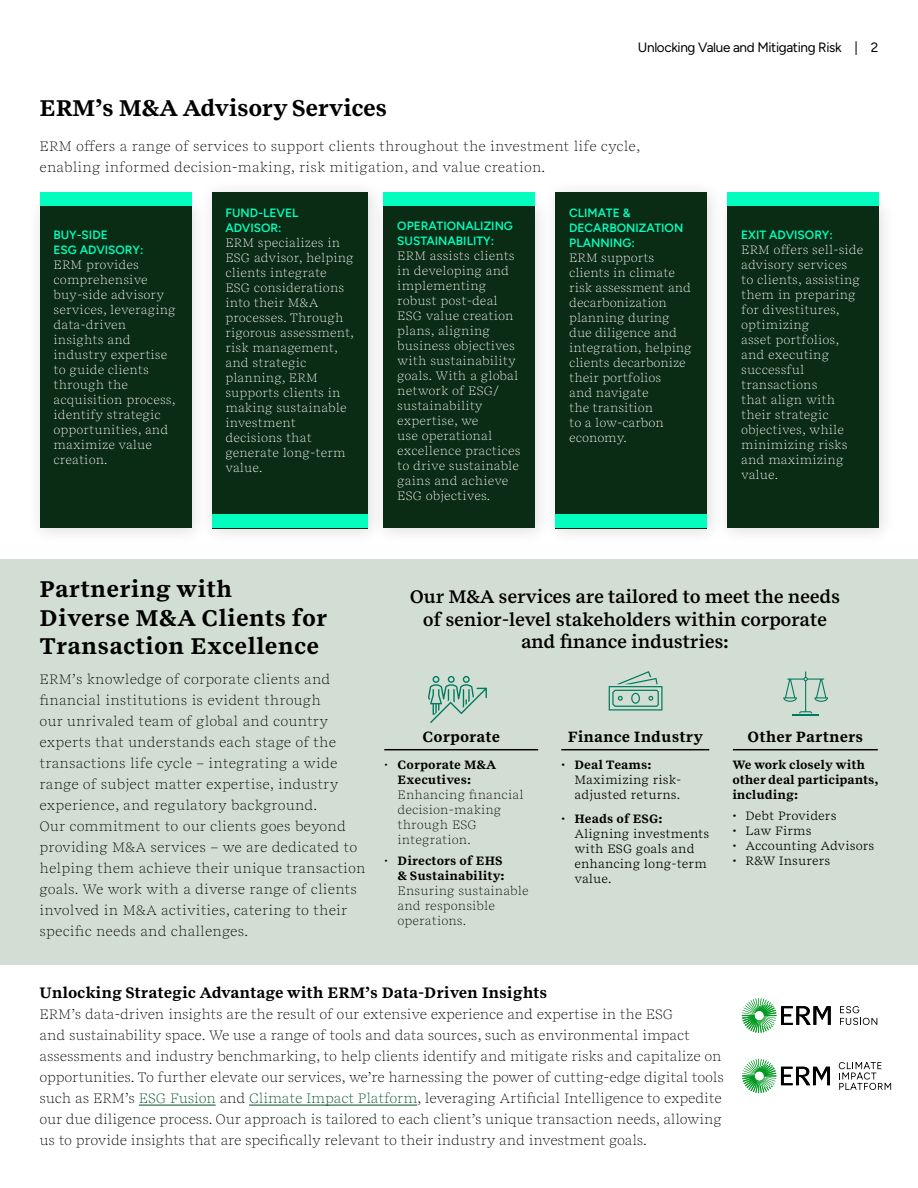
<style>
.page{position:relative;width:918px;height:1188px;background:#fff}
.page>*{position:absolute;margin:0;border:0;box-sizing:border-box;transform-origin:0 0}
._03-Heading_2{font:22.5px/28.5px "Spezia Serif Bold C";color:#000}
.body_text{font:22.5px "Spezia Serif Bold C";letter-spacing:-.025em;color:#000}
.Text{font:18px/22.5px "Spezia Serif Semi Bold C";letter-spacing:-.025em;color:#000;text-align:center}
._03-Heading_2-2{font:15px "Spezia Serif Bold C";letter-spacing:-.01em;color:#000}
.Text-2{font:14.7px "Spezia Serif Bold C";color:#000}
.Text-3{font:13.5px/21px "Spezia Serif Book C";letter-spacing:-.02em;color:#000}
.Text-4{font:13.5px/21px "Spezia Serif Book C";color:#000}
.body_text-2{font:13.5px/21px "Spezia Serif Book C";color:#000}
.t1{font:13.5px "Figtree";letter-spacing:-.025em;color:#000}
.text_bulleted{font:12px/15px "Spezia Serif Book C";color:#fff}
.Text-5{font:12px/15px "Spezia Serif C";color:#000}
.Text-6{font:12px/15px "Spezia Serif Book C";color:#000}
.Text-7{font:12px/15px "Spezia Serif Bold C";letter-spacing:-.01em;color:#000}
.s1{font-family:"Figtree";font-weight:600;color:#00ffbe}
.s2{font-family:"Spezia Serif Bold C"}
.s3{color:#014e20}
</style>
<div class="page">
<div style="left:0;top:559px;width:918px;height:405px;background:#d2ded3"></div>
<div style="left:27px;top:192px;width:181px;height:353px;background:#231f20;opacity:.15"></div>
<div style="left:40px;top:206px;width:151px;height:322px;background:#0a2b14"></div>
<div style="left:199px;top:179px;width:186px;height:366px;background:#231f20;opacity:.15"></div>
<div style="left:212px;top:192px;width:156px;height:336px;background:#0a2b14"></div>
<div style="left:371px;top:192px;width:181px;height:353px;background:#f5f4f5"></div>
<div style="left:384px;top:206px;width:151px;height:322px;background:#0a2b14"></div>
<div style="left:543px;top:179px;width:181px;height:366px;background:#231f20;opacity:.15"></div>
<div style="left:556px;top:192px;width:151px;height:336px;background:#0a2b14"></div>
<div style="left:714px;top:192px;width:182px;height:353px;background:#231f20;opacity:.15"></div>
<div style="left:728px;top:206px;width:151px;height:322px;background:#0a2b14"></div>
<div style="left:40px;top:192px;width:151px;height:14px;background:#00ffbe"></div>
<div style="left:384px;top:192px;width:151px;height:14px;background:#00ffbe"></div>
<div style="left:212px;top:515px;width:156px;height:13px;background:#00ffbe"></div>
<div style="left:728px;top:192px;width:151px;height:14px;background:#00ffbe"></div>
<div style="left:556px;top:515px;width:151px;height:13px;background:#00ffbe"></div>
<hr style="left:384px;top:749px;width:154px;height:1px;background:#000">
<svg style="left:428px;top:676px;width:59px;height:47px"></svg>
<hr style="left:561px;top:749px;width:148px;height:1px;background:#000">
<svg style="left:609px;top:671px;width:54px;height:40px"></svg>
<hr style="left:733px;top:749px;width:145px;height:1px;background:#000">
<svg style="left:783px;top:671px;width:45px;height:44px"></svg>
<hr style="left:139px;top:1105px;width:77px;height:1px;background:#014e20">
<hr style="left:249px;top:1105px;width:168px;height:1px;background:#014e20">
<svg style="left:742px;top:1059px;width:88px;height:34px"></svg>
<svg style="left:839px;top:1062px;width:52px;height:28px"></svg>
<svg style="left:742px;top:998px;width:89px;height:35px"></svg>
<svg style="left:840px;top:1006px;width:37px;height:19px"></svg>
<p class="t1" style="left:638px;top:40px;width:242px">Unlocking Value and Mitigating Risk | 2</p>
<p class="body_text" style="left:40px;top:92px;width:349px">ERM’s M&amp;A Advisory Services</p>
<p class="body_text-2" style="left:40px;top:135px;width:602px">ERM offers a range of services to support clients throughout the investment life cycle, enabling informed decision-making, risk mitigation, and value creation.</p>
<p class="text_bulleted" style="left:54px;top:227px;width:124px"><span class="s1">BUY-SIDE<br>ESG ADVISORY:<br></span>ERM provides comprehensive buy-side advisory services, leveraging data-driven insights and industry expertise to guide clients through the acquisition process, identify strategic opportunities, and maximize value creation.</p>
<p class="text_bulleted" style="left:225px;top:205px;width:130px"><span class="s1">FUND-LEVEL<br>ADVISOR:<br></span>ERM specializes in<br>ESG advisor, helping clients integrate<br>ESG considerations into their M&amp;A processes. Through rigorous assessment, risk management, and strategic planning, ERM supports clients in making sustainable investment decisions that generate long-term value.</p>
<p class="text_bulleted" style="left:397px;top:218px;width:125px"><span class="s1">OPERATIONALIZING<br>SUSTAINABILITY:<br></span>ERM assists clients in developing and implementing robust post-deal<br>ESG value creation plans, aligning business objectives with sustainability goals. With a global network of ESG/ sustainability expertise, we<br>use operational excellence practices to drive sustainable gains and achieve<br>ESG objectives.</p>
<p class="text_bulleted" style="left:569px;top:205px;width:124px"><span class="s1">CLIMATE &amp;<br>DECARBONIZATION<br>PLANNING:<br></span>ERM supports clients in climate risk assessment and decarbonization planning during due diligence and integration, helping clients decarbonize their portfolios<br>and navigate<br>the transition<br>to a low-carbon economy.</p>
<p class="text_bulleted" style="left:741px;top:227px;width:124px"><span class="s1">EXIT ADVISORY:<br></span>ERM offers sell-side advisory services<br>to clients, assisting them in preparing for divestitures, optimizing<br>asset portfolios, and executing successful transactions<br>that align with their strategic objectives, while minimizing risks and maximizing value.</p>
<h2 class="_03-Heading_2" style="left:40px;top:574px;width:289px">Partnering with<br>Diverse M&amp;A Clients for<br>Transaction Excellence</h2>
<p class="Text" style="left:410px;top:585px;width:432px">Our M&amp;A services are tailored to meet the needs of senior-level stakeholders within corporate and finance industries:</p>
<p class="Text-4" style="left:40px;top:668px;width:328px">ERM’s knowledge of corporate clients and financial institutions is evident through<br>our unrivaled team of global and country experts that understands each stage of the transactions life cycle – integrating a wide range of subject matter expertise, industry experience, and regulatory background.<br>Our commitment to our clients goes beyond providing M&amp;A services – we are dedicated to helping them achieve their unique transaction goals. We work with a diverse range of clients involved in M&amp;A activities, catering to their specific needs and challenges.</p>
<p class="Text-2" style="left:422px;top:726px;width:79px">Corporate</p>
<p class="Text-6" style="left:398px;top:757px;width:128px;text-indent:-13px">• <span class="s2">Corporate M&amp;A<br>Executives:<br></span>Enhancing financial decision-making through ESG integration.</p>
<p class="Text-6" style="left:398px;top:853px;width:133px;text-indent:-13px">• <span class="s2">Directors of EHS<br>&amp; Sustainability:<br></span>Ensuring sustainable and responsible operations.</p>
<p class="Text-2" style="left:568px;top:726px;width:137px">Finance Industry</p>
<p class="Text-5" style="left:574px;top:757px;width:109px;text-indent:-13px">• <span class="s2">Deal Teams:<br></span>Maximizing risk&shy;adjusted returns.</p>
<p class="Text-5" style="left:574px;top:811px;width:136px;text-indent:-13px">• <span class="s2">Heads of ESG:<br></span>Aligning investments with ESG goals and enhancing long-term value.</p>
<p class="Text-2" style="left:748px;top:726px;width:117px">Other Partners</p>
<p class="Text-7" style="left:732px;top:757px;width:148px">We work closely with other deal participants, including:</p>
<p class="Text-5" style="left:732px;top:808px;width:106px">• Debt Providers</p>
<p class="Text-5" style="left:732px;top:823px;width:81px">• Law Firms</p>
<p class="Text-5" style="left:732px;top:838px;width:144px">• Accounting Advisors</p>
<p class="Text-5" style="left:732px;top:853px;width:100px">• R&amp;W Insurers</p>
<h2 class="_03-Heading_2-2" style="left:40px;top:982px;width:509px">Unlocking Strategic Advantage with ERM’s Data-Driven Insights</h2>
<p class="Text-3" style="left:40px;top:1004px;width:686px">ERM’s data-driven insights are the result of our extensive experience and expertise in the ESG<br>and sustainability space. We use a range of tools and data sources, such as environmental impact assessments and industry benchmarking, to help clients identify and mitigate risks and capitalize on opportunities. To further elevate our services, we’re harnessing the power of cutting-edge digital tools such as ERM’s <span class="s3">ESG Fusion</span> and <span class="s3">Climate Impact Platform</span>, leveraging Artificial Intelligence to expedite our due diligence process. Our approach is tailored to each client’s unique transaction needs, allowing us to provide insights that are specifically relevant to their industry and investment goals.</p>
</div>
